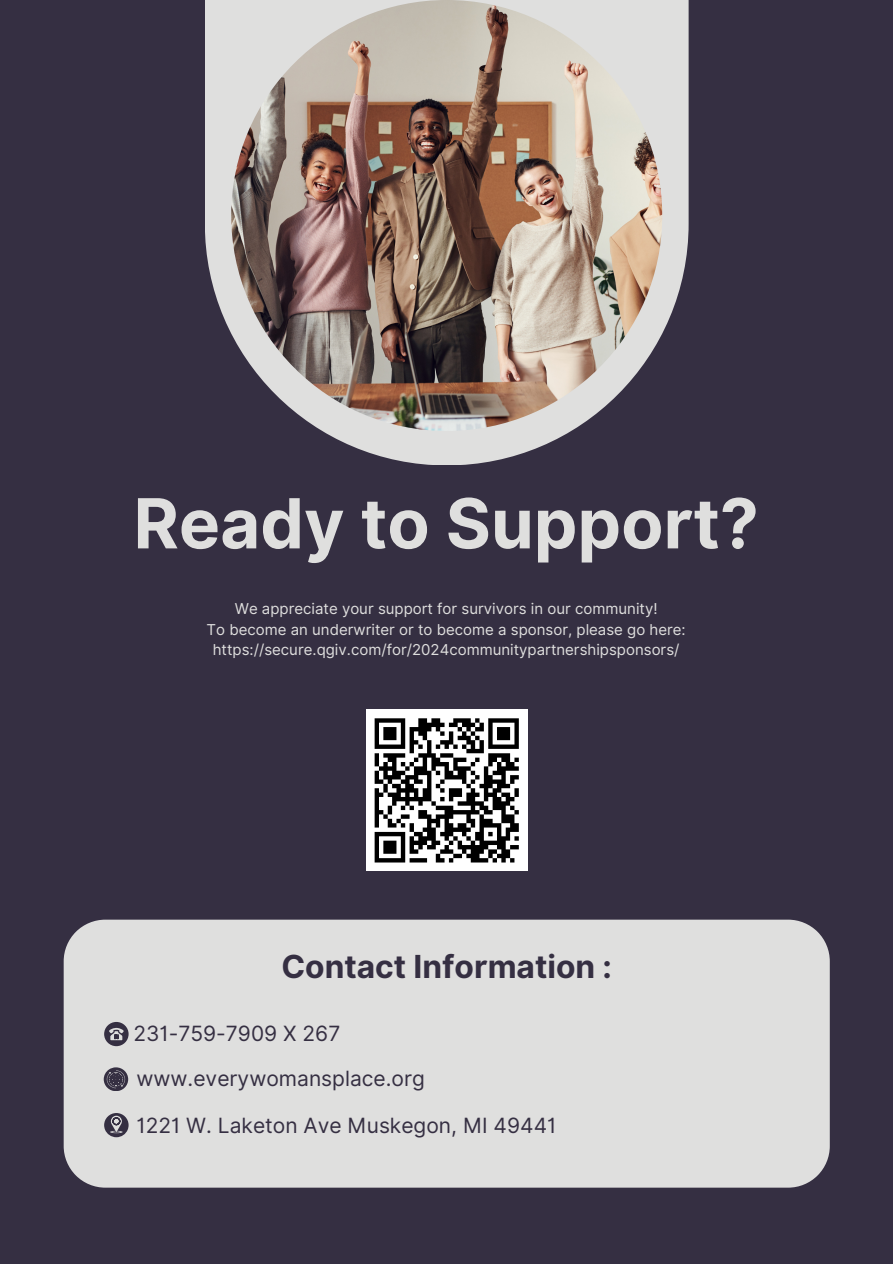
<style>
.page{position:relative;width:893px;height:1264px;background:#fff}
.page>*{position:absolute;margin:0;border:0;box-sizing:border-box;transform-origin:0 0}
.t1{font:700 69px "Inter";color:#dfdfde}
.t2{font:700 31.8px "Inter";color:#352f42}
.t3{font:21px "Inter";color:#352f42}
.t4{font:15px "Inter";color:#dfdfde}
</style>
<div class="page">
<div style="left:0;top:0;width:892px;height:1263px;background:#352f42"></div>
<svg style="left:205px;top:0;width:483px;height:465px;fill:#dfdfde"></svg>
<div style="left:64px;top:919px;width:765px;height:268px;background:#dfdfde"></div>
<svg style="left:104px;top:1021px;width:25px;height:25px"></svg>
<svg style="left:104px;top:1067px;width:24px;height:23px"></svg>
<svg style="left:104px;top:1112px;width:25px;height:25px"></svg>
<div style="left:366px;top:709px;width:161px;height:162px;background:#fff"></div>
<svg style="left:374px;top:718px;width:145px;height:145px"></svg>
<img style="left:231px;top:0;width:431px;height:431px;border-radius:50%">
<h1 class="t1" style="left:134px;top:482px;width:626px">Ready to Support?</h1>
<p class="t4" style="left:235px;top:600px;width:424px">We appreciate your support for survivors in our community!</p>
<p class="t4" style="left:206px;top:620px;width:480px">To become an underwriter or to become a sponsor, please go here:</p>
<p class="t4" style="left:213px;top:640px;width:468px">https://secure.qgiv.com/for/2024communitypartnershipsponsors/</p>
<p class="t2" style="left:281px;top:947px;width:332px">Contact Information :</p>
<p class="t3" style="left:133px;top:1021px;width:208px">231-759-7909 X 267</p>
<h2 class="t3" style="left:136px;top:1066px;width:290px">www.everywomansplace.org</h2>
<p class="t3" style="left:136px;top:1112px;width:421px">1221 W. Laketon Ave Muskegon, MI 49441</p>
</div>
